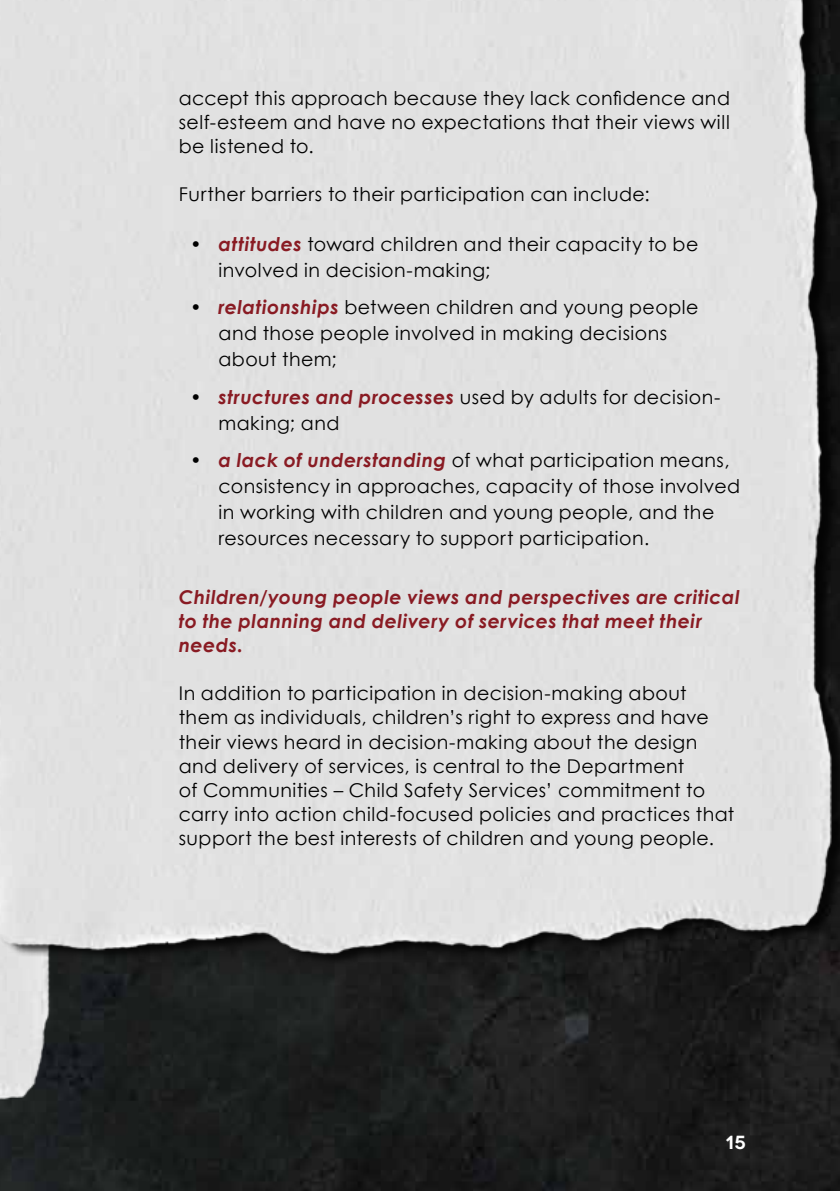
<style>
.page{position:relative;width:840px;height:1191px;background:#fff}
.page>*{position:absolute;margin:0;border:0;box-sizing:border-box;transform-origin:0 0}
.t1{font:19px/24px "Century Gothic";letter-spacing:.025em;color:#000}
.t2{font:italic 700 19px/24px "Century Gothic";letter-spacing:.02em;color:#891b23}
.t3{font:600 19px "Novecentowide";color:#fff}
.s1{font-weight:700;font-style:italic;color:#891b23}
</style>
<div class="page">
<img style="left:0;top:1014px;width:839px;height:177px">
<img style="left:0;top:1014px;width:75px;height:172px">
<img style="left:0;top:0;width:839px;height:1014px">
<p class="t1" style="left:179px;top:86px;width:552px;text-align:justify">accept this approach because they lack confidence and self-esteem and have no expectations that their views will be listened to.</p>
<p class="t1" style="left:179px;top:182px;width:472px">Further barriers to their participation can include:</p>
<p class="t1" style="left:218px;top:231px;width:481px;line-height:26px;text-indent:-28px">• <span class="s1">attitudes</span> toward children and their capacity to be involved in decision-making;</p>
<p class="t1" style="left:218px;top:294px;width:481px;line-height:26px;text-indent:-28px">• <span class="s1">relationships</span> between children and young people and those people involved in making decisions about them;</p>
<p class="t1" style="left:218px;top:383px;width:503px;line-height:26px;text-indent:-28px">• <span class="s1">structures and processes</span> used by adults for decision&shy;making; and</p>
<p class="t1" style="left:218px;top:447px;width:523px;line-height:26px;text-indent:-28px">• <span class="s1">a lack of understanding</span> of what participation means, consistency in approaches, capacity of those involved in working with children and young people, and the resources necessary to support participation.</p>
<p class="t2" style="left:179px;top:584px;width:562px">Children/young people views and perspectives are critical to the planning and delivery of services that meet their needs.</p>
<p class="t1" style="left:179px;top:681px;width:557px">In addition to participation in decision-making about them as individuals, children’s right to express and have their views heard in decision-making about the design and delivery of services, is central to the Department<br>of Communities – Child Safety Services’ commitment to carry into action child-focused policies and practices that support the best interests of children and young people.</p>
<p class="t3" style="left:725px;top:1131px;width:22px">15</p>
</div>
